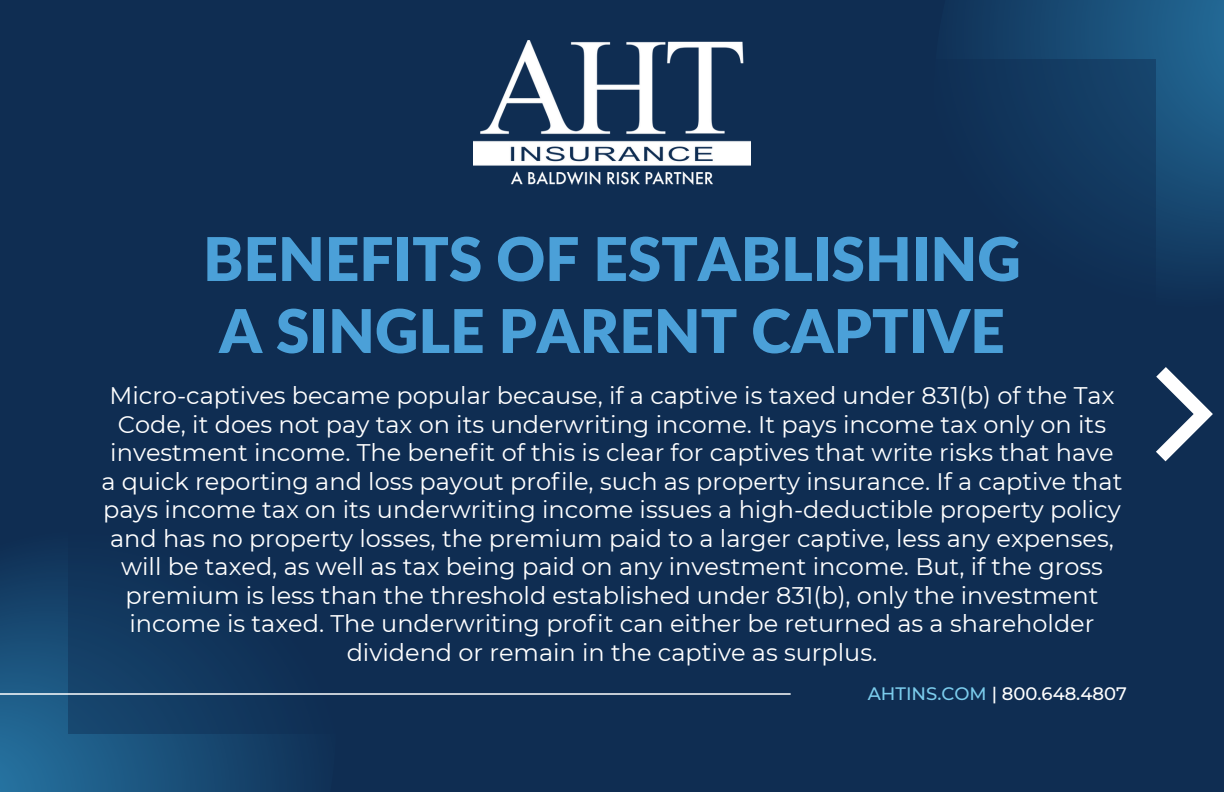
<style>
.page{position:relative;width:1224px;height:792px;background:#0f2d52}
.page>*{position:absolute;margin:0;border:0;box-sizing:border-box;transform-origin:0 0}
.t1{font:900 60.2px/72px "Lato";color:#4ba0d8}
.t2{font:24px/28.4px "Montserrat";color:#fff;text-align:center}
.t3{font:500 18px "Montserrat";color:#fff}
.s1{color:#7bccec}
</style>
<div class="page">
<svg style="left:966px;top:0;width:258px;height:275px;background:#194f78"></svg>
<svg style="left:0;top:561px;width:302px;height:231px;background:#1a517a"></svg>
<div style="left:68px;top:59px;width:1088px;height:675px;background:#0f2d52"></div>
<hr style="left:0;top:693px;width:790px;height:2px;background:#fff">
<img style="left:473px;top:41px;width:278px;height:144px">
<svg style="left:1156px;top:367px;width:57px;height:94px"></svg>
<p class="t1" style="left:203px;top:222px;width:819px">BENEFITS OF ESTABLISHING<br>A SINGLE PARENT CAPTIVE</p>
<p class="t2" style="left:102px;top:382px;width:1022px">Micro-captives became popular because, if a captive is taxed under 831(b) of the Tax Code, it does not pay tax on its underwriting income. It pays income tax only on its investment income. The benefit of this is clear for captives that write risks that have a quick reporting and loss payout profile, such as property insurance. If a captive that pays income tax on its underwriting income issues a high-deductible property policy and has no property losses, the premium paid to a larger captive, less any expenses, will be taxed, as well as tax being paid on any investment income. But, if the gross premium is less than the threshold established under 831(b), only the investment income is taxed. The underwriting profit can either be returned as a shareholder dividend or remain in the captive as surplus.</p>
<p class="t3" style="left:868px;top:682px;width:261px"><span class="s1">AHTINS.COM</span> | 800.648.4807</p>
</div>
